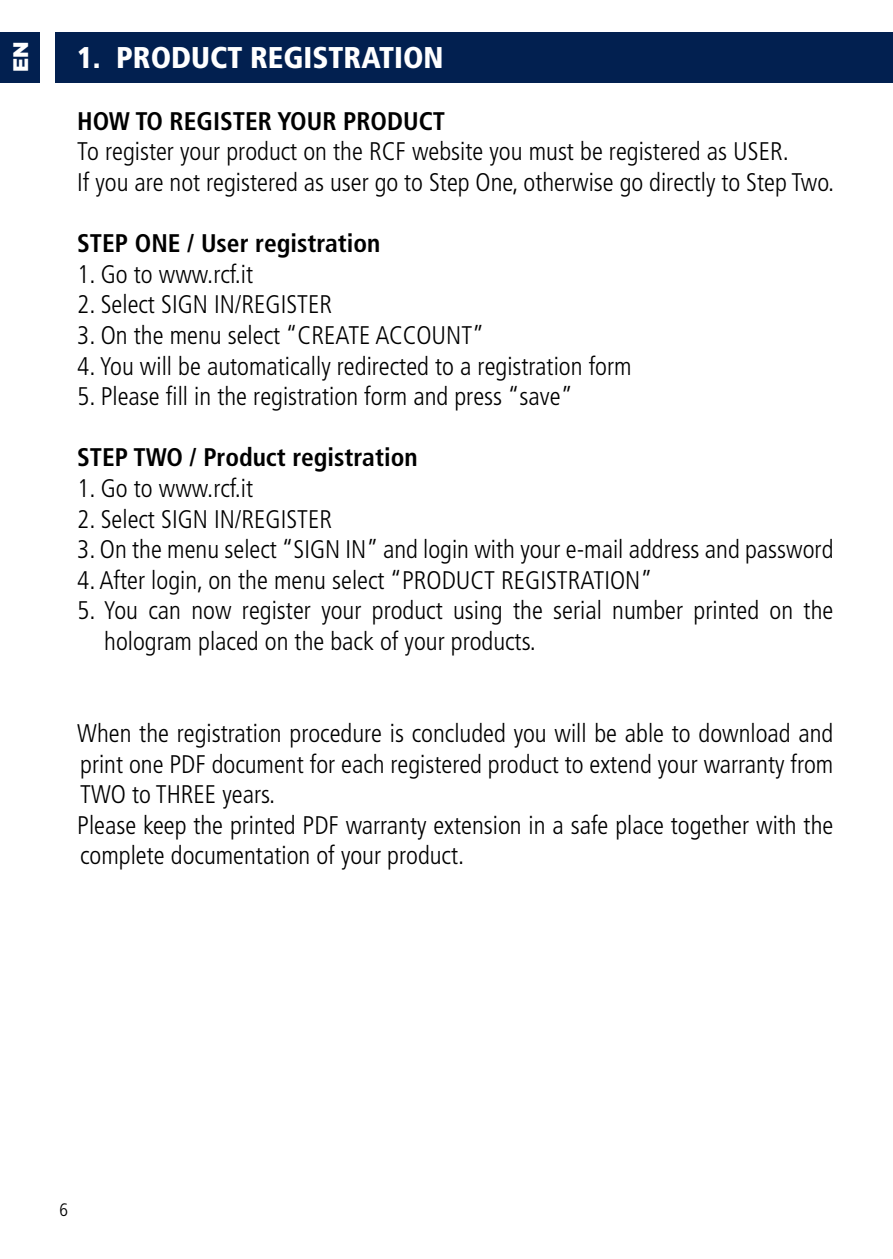
<style>
.page{position:relative;width:893px;height:1259px;background:#fff}
.page>*{position:absolute;margin:0;border:0;box-sizing:border-box;transform-origin:0 0}
.t1{font:900 condensed 30px "Frutiger LT Std";color:#fff}
.t2{font:300 condensed 25.5px/30.6px "Frutiger LT Std";color:#000}
.t3{font:700 condensed 25.5px "Frutiger LT Std";color:#000}
.t4{font:900 21px "Gotham";color:#fff}
.t5{font:300 condensed 18px "Frutiger LT Std";color:#000}
</style>
<div class="page">
<div style="left:0;top:32px;width:40px;height:50px;background:#022050"></div>
<div style="left:55px;top:32px;width:838px;height:50px;background:#022050"></div>
<p class="t4" style="left:6px;top:72px;width:32px;rotate:-90deg">EN</p>
<p class="t1" style="left:77px;top:40px;width:368px">1. PRODUCT REGISTRATION</p>
<p class="t3" style="left:77px;top:106px;width:369px">HOW TO REGISTER YOUR PRODUCT</p>
<p class="t2" style="left:77px;top:137px;width:759px">To register your product on the RCF website you must be registered as USER.<br>If you are not registered as user go to Step One, otherwise go directly to Step Two.</p>
<p class="t3" style="left:77px;top:228px;width:305px">STEP ONE / User registration</p>
<p class="t2" style="left:77px;top:259px;width:177px">1. Go to www.rcf.it</p>
<p class="t2" style="left:77px;top:290px;width:256px">2. Select SIGN IN/REGISTER</p>
<p class="t2" style="left:77px;top:320px;width:409px">3. On the menu select “CREATE ACCOUNT”</p>
<p class="t2" style="left:77px;top:351px;width:556px">4. You will be automatically redirected to a registration form</p>
<p class="t2" style="left:77px;top:381px;width:497px">5. Please fill in the registration form and press “save”</p>
<p class="t3" style="left:77px;top:442px;width:342px">STEP TWO / Product registration</p>
<p class="t2" style="left:77px;top:473px;width:177px">1. Go to www.rcf.it</p>
<p class="t2" style="left:77px;top:504px;width:256px">2. Select SIGN IN/REGISTER</p>
<p class="t2" style="left:77px;top:534px;width:758px">3. On the menu select “SIGN IN” and login with your e-mail address and password</p>
<p class="t2" style="left:77px;top:565px;width:577px">4. After login, on the menu select “PRODUCT REGISTRATION”</p>
<p class="t2" style="left:104px;top:596px;width:731px;text-indent:-27px">5. You can now register your product using the serial number printed on the hologram placed on the back of your products.</p>
<p class="t2" style="left:77px;top:718px;width:758px">When the registration procedure is concluded you will be able to download and print one PDF document for each registered product to extend your warranty from TWO to THREE years.<br>Please keep the printed PDF warranty extension in a safe place together with the complete documentation of your product.</p>
<p class="t5" style="left:60px;top:1200px;width:10px">6</p>
</div>
